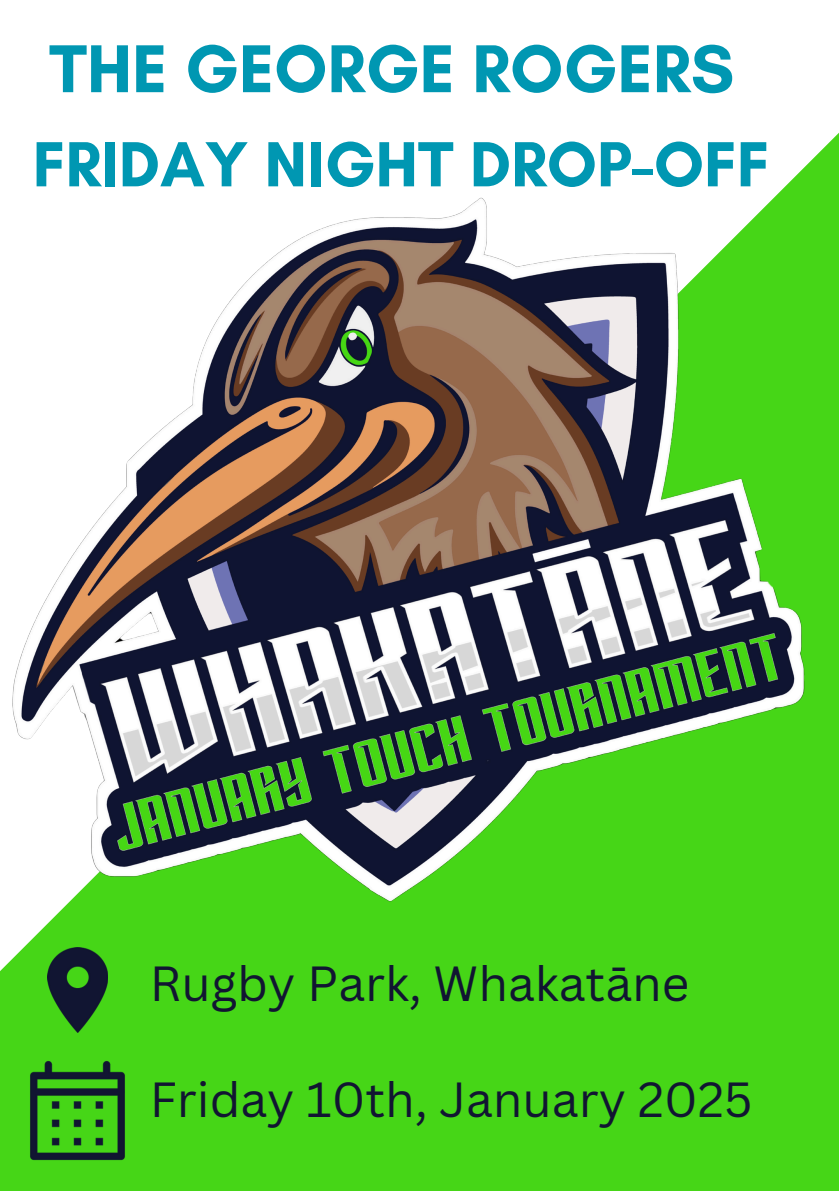
<style>
.page{position:relative;width:839px;height:1191px;background:#fff}
.page>*{position:absolute;margin:0;border:0;box-sizing:border-box;transform-origin:0 0}
.t1{font:700 69px "Glacial Indifference";color:#0097b2}
.t2{font:700 65px "Glacial Indifference";color:#0097b2}
.t3{font:48px "Canva Sans";color:#111532}
</style>
<div class="page">
<div style="left:0;top:975px;width:838px;height:216px;background:#46d617"></div>
<img style="left:48px;top:975px;width:60px;height:58px">
<img style="left:20px;top:1051px;width:114px;height:119px">
<img style="left:0;top:134px;width:838px;height:841px">
<h1 class="t1" style="left:49px;top:27px;width:686px">THE GEORGE ROGERS</h1>
<p class="t2" style="left:33px;top:125px;width:738px">FRIDAY NIGHT DROP-OFF</p>
<p class="t3" style="left:150px;top:950px;width:541px">Rugby Park, Whakatāne</p>
<p class="t3" style="left:150px;top:1065px;width:604px">Friday 10th, January 2025</p>
</div>
